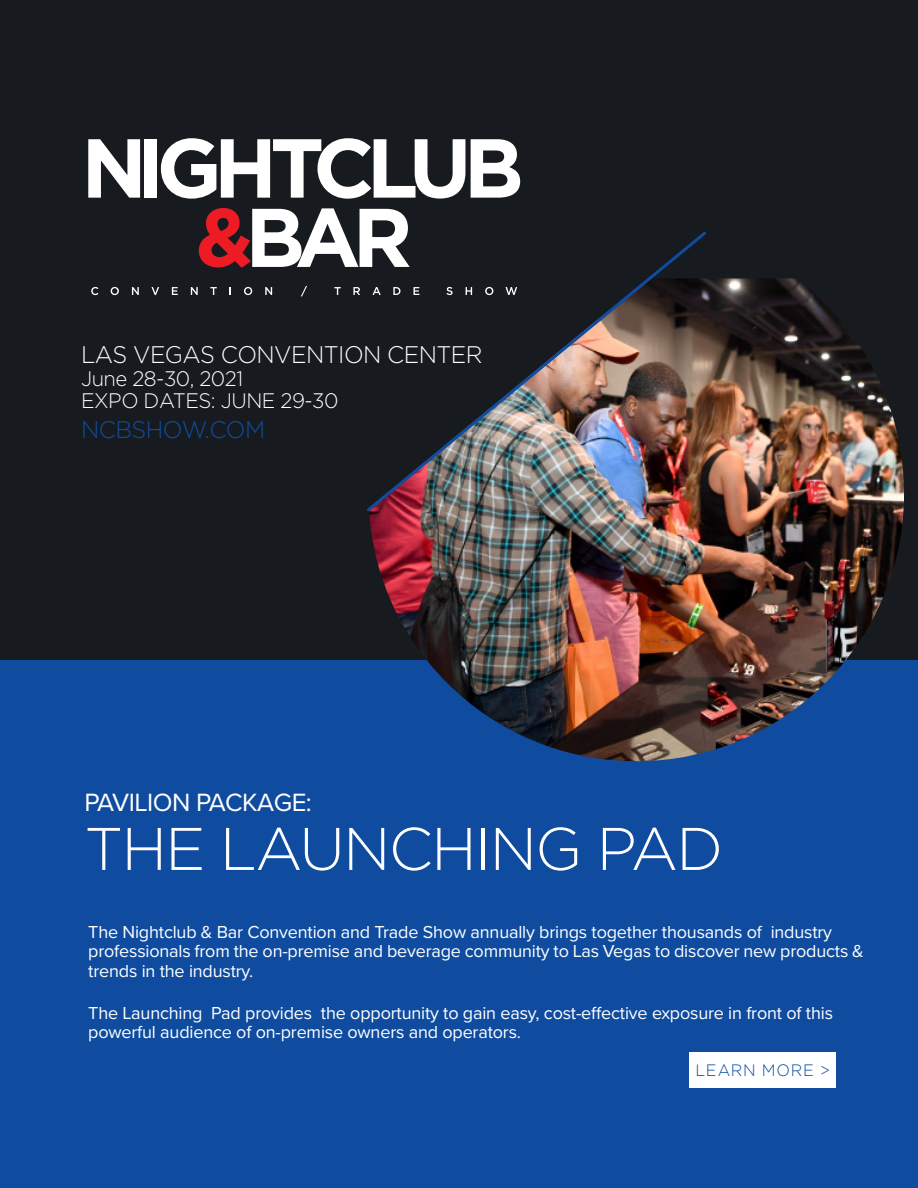
<style>
.page{position:relative;width:918px;height:1188px;background:#fff}
.page>*{position:absolute;margin:0;border:0;box-sizing:border-box;transform-origin:0 0}
.t1{font:300 60px "Gotham";letter-spacing:-.03em;color:#fff}
.t2{font:25.95px "Proxima Nova";letter-spacing:-.02em;color:#fff}
.t3{font:300 24px "Gotham";letter-spacing:-.025em;color:#fff}
.t4{font:300 24px "Gotham";letter-spacing:-.025em;color:#0f4ca0}
.t5{font:300 21px/22.4px "Gotham";letter-spacing:-.025em;color:#fff}
.t6{font:18px/19.5px "Proxima Nova";letter-spacing:-.01em;color:#fff}
.Body-Book-Gotham-Gre{font:300 16.5px "Gotham";letter-spacing:.05em;color:#0f4ca0}
</style>
<div class="page">
<div style="left:0;top:0;width:918px;height:707px;background:#171b1f"></div>
<div style="left:0;top:660px;width:918px;height:528px;background:#0f4ca0"></div>
<img style="left:387px;top:304px;width:517px;height:457px">
<img style="left:95px;top:139px;width:729px;height:454px">
<svg style="left:91px;top:287px;width:7px;height:8px"></svg>
<svg style="left:111px;top:287px;width:8px;height:8px"></svg>
<svg style="left:132px;top:287px;width:7px;height:8px"></svg>
<svg style="left:151px;top:287px;width:8px;height:8px"></svg>
<svg style="left:172px;top:287px;width:6px;height:8px"></svg>
<svg style="left:191px;top:287px;width:7px;height:8px"></svg>
<svg style="left:210px;top:287px;width:7px;height:8px"></svg>
<svg style="left:244px;top:287px;width:8px;height:8px"></svg>
<svg style="left:265px;top:287px;width:7px;height:8px"></svg>
<svg style="left:301px;top:286px;width:6px;height:10px"></svg>
<svg style="left:334px;top:287px;width:7px;height:8px"></svg>
<svg style="left:353px;top:287px;width:7px;height:8px"></svg>
<svg style="left:88px;top:139px;width:52px;height:59px"></svg>
<div style="left:144px;top:139px;width:13px;height:59px;background:#fff"></div>
<svg style="left:161px;top:138px;width:304px;height:61px"></svg>
<svg style="left:471px;top:139px;width:49px;height:59px"></svg>
<svg style="left:199px;top:208px;width:211px;height:60px"></svg>
<img style="left:364px;top:229px;width:345px;height:285px">
<div style="left:689px;top:1053px;width:147px;height:35px;background:#fff"></div>
<p class="t3" style="left:81px;top:339px;width:403px">LAS VEGAS CONVENTION CENTER</p>
<p class="t5" style="left:81px;top:367px;width:259px">June 28-30, 2021<br>EXPO DATES: JUNE 29-30</p>
<p class="t4" style="left:81px;top:414px;width:186px">NCBSHOW.COM</p>
<p class="t2" style="left:84px;top:783px;width:229px">PAVILION PACKAGE:</p>
<p class="t1" style="left:84px;top:811px;width:640px">THE LAUNCHING PAD</p>
<p class="t6" style="left:88px;top:921px;width:777px">The Nightclub &amp; Bar Convention and Trade Show annually brings together thousands of industry professionals from the on-premise and beverage community to Las Vegas to discover new products &amp; trends in the industry.</p>
<p class="t6" style="left:88px;top:1002px;width:746px">The Launching Pad provides the opportunity to gain easy, cost-effective exposure in front of this powerful audience of on-premise owners and operators.</p>
<p class="Body-Book-Gotham-Gre" style="left:695px;top:1060px;width:136px">LEARN MORE &gt;</p>
</div>
